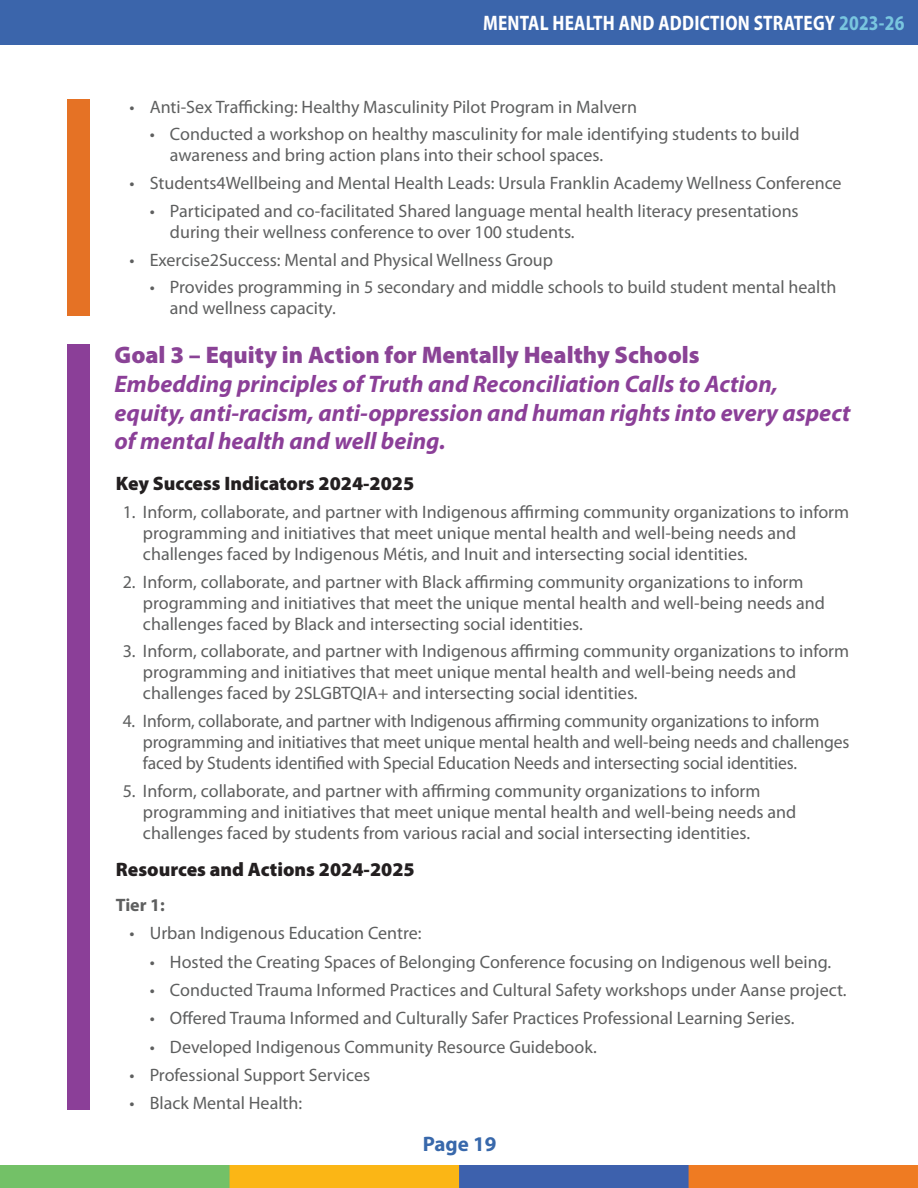
<style>
.page{position:relative;width:918px;height:1188px;background:#fff}
.page>*{position:absolute;margin:0;border:0;box-sizing:border-box;transform-origin:0 0}
.t1{font:italic 700 24px/28.8px "Myriad Pro";color:#8b3f98}
.h3_chart{font:900 24px "Myriad Pro";color:#8a4396}
.t2{font:700 semi-condensed 21px "Myriad Pro";letter-spacing:.01em;color:#fff;scale:.9 1}
.t3{font:700 21px "Myriad Pro";color:#3868ab}
.h4_chart{font:900 19.5px "Myriad Pro";color:#231f20}
.t4{font:18px/21px "Myriad Pro";color:#5e5f5f}
.chart_h5{font:700 18px "Myriad Pro";color:#5e5f5f}
.s1{color:#79c6df}
</style>
<div class="page">
<img style="left:0;top:1165px;width:918px;height:23px">
<div style="left:0;top:0;width:918px;height:44px;background:#3b65ab"></div>
<div style="left:68px;top:99px;width:22px;height:217px;background:#e57225"></div>
<div style="left:68px;top:344px;width:22px;height:766px;background:#8b3f98"></div>
<p class="t2" style="left:483px;top:11px;width:470px">MENTAL HEALTH AND ADDICTION STRATEGY <span class="s1">2023-26</span></p>
<p class="t4" style="left:129px;top:96px;width:509px">• Anti-Sex Trafficking: Healthy Masculinity Pilot Program in Malvern</p>
<p class="t4" style="left:170px;top:124px;width:631px;text-indent:-20px">• Conducted a workshop on healthy masculinity for male identifying students to build awareness and bring action plans into their school spaces.</p>
<p class="t4" style="left:129px;top:173px;width:714px">• Students4Wellbeing and Mental Health Leads: Ursula Franklin Academy Wellness Conference</p>
<p class="t4" style="left:170px;top:201px;width:630px;text-indent:-20px">• Participated and co-facilitated Shared language mental health literacy presentations during their wellness conference to over 100 students.</p>
<p class="t4" style="left:129px;top:249px;width:425px">• Exercise2Success: Mental and Physical Wellness Group</p>
<p class="t4" style="left:170px;top:277px;width:668px;text-indent:-20px">• Provides programming in 5 secondary and middle schools to build student mental health and wellness capacity.</p>
<h3 class="h3_chart" style="left:114px;top:341px;width:587px">Goal 3 – Equity in Action for Mentally Healthy Schools</h3>
<p class="t1" style="left:114px;top:370px;width:738px">Embedding principles of Truth and Reconciliation Calls to Action, equity, anti-racism, anti-oppression and human rights into every aspect of mental health and well being.</p>
<h4 class="h4_chart" style="left:116px;top:472px;width:300px">Key Success Indicators 2024-2025</h4>
<p class="t4" style="left:143px;top:502px;width:708px;text-indent:-20px">1. Inform, collaborate, and partner with Indigenous affirming community organizations to inform programming and initiatives that meet unique mental health and well-being needs and challenges faced by Indigenous Métis, and Inuit and intersecting social identities.</p>
<p class="t4" style="left:143px;top:571px;width:684px;text-indent:-20px">2. Inform, collaborate, and partner with Black affirming community organizations to inform programming and initiatives that meet the unique mental health and well-being needs and challenges faced by Black and intersecting social identities.</p>
<p class="t4" style="left:143px;top:641px;width:708px;text-indent:-20px">3. Inform, collaborate, and partner with Indigenous affirming community organizations to inform programming and initiatives that meet unique mental health and well-being needs and challenges faced by 2SLGBTQIA+ and intersecting social identities.</p>
<p class="t4" style="left:143px;top:711px;width:708px;text-indent:-20px">4. Inform, collaborate, and partner with Indigenous affirming community organizations to inform programming and initiatives that meet unique mental health and well-being needs and challenges faced by Students identified with Special Education Needs and intersecting social identities.</p>
<p class="t4" style="left:143px;top:780px;width:655px;text-indent:-20px">5. Inform, collaborate, and partner with affirming community organizations to inform programming and initiatives that meet unique mental health and well-being needs and challenges faced by students from various racial and social intersecting identities.</p>
<h4 class="h4_chart" style="left:116px;top:859px;width:300px">Resources and Actions 2024-2025</h4>
<h5 class="chart_h5" style="left:116px;top:895px;width:51px">Tier 1:</h5>
<p class="t4" style="left:129px;top:923px;width:294px">• Urban Indigenous Education Centre:</p>
<p class="t4" style="left:150px;top:952px;width:683px">• Hosted the Creating Spaces of Belonging Conference focusing on Indigenous well being.</p>
<p class="t4" style="left:150px;top:980px;width:699px">• Conducted Trauma Informed Practices and Cultural Safety workshops under Aanse project.</p>
<p class="t4" style="left:150px;top:1008px;width:646px">• Offered Trauma Informed and Culturally Safer Practices Professional Learning Series.</p>
<p class="t4" style="left:150px;top:1037px;width:449px">• Developed Indigenous Community Resource Guidebook.</p>
<p class="t4" style="left:129px;top:1065px;width:242px">• Professional Support Services</p>
<p class="t4" style="left:129px;top:1093px;width:174px">• Black Mental Health:</p>
<p class="t3" style="left:423px;top:1132px;width:75px">Page 19</p>
</div>
